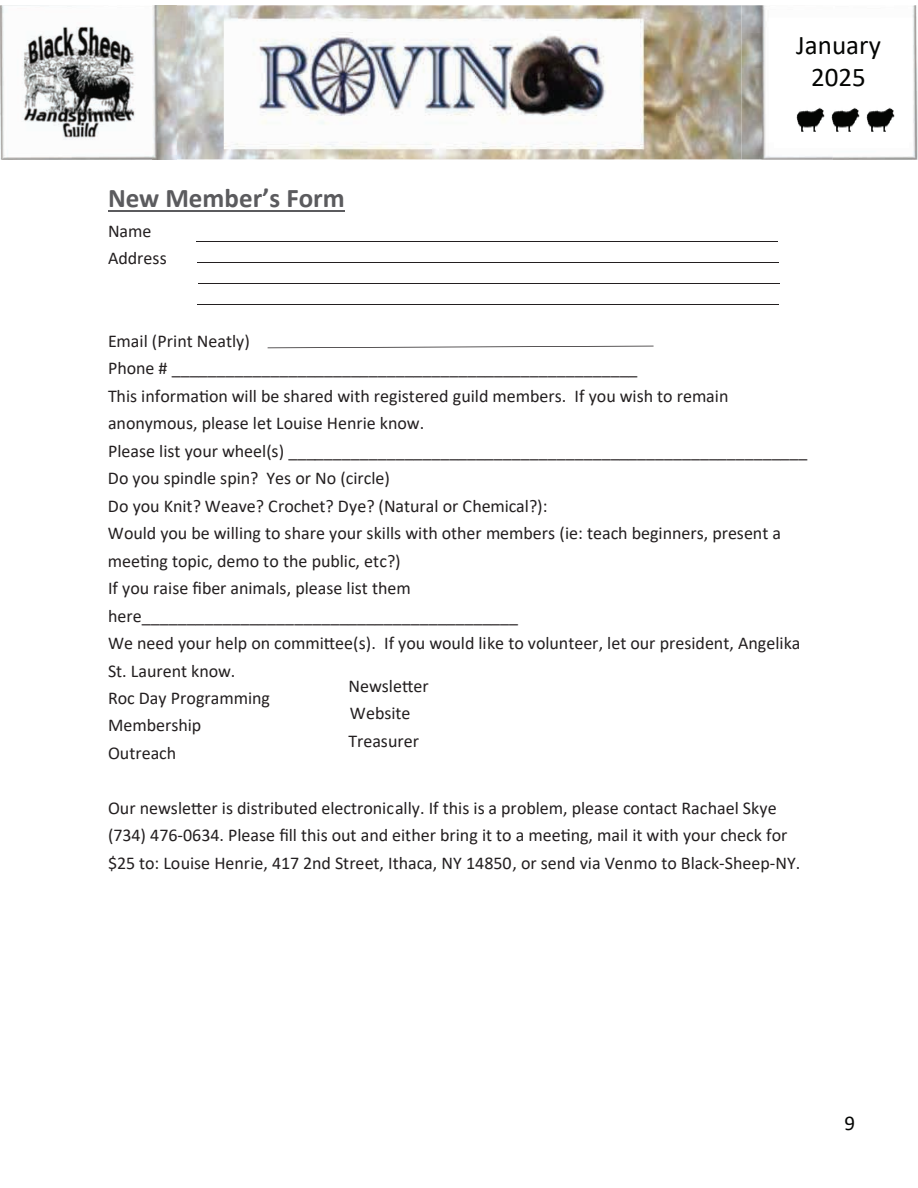
<style>
.page{position:relative;width:918px;height:1188px;background:#fff}
.page>*{position:absolute;margin:0;border:0;box-sizing:border-box;transform-origin:0 0}
.t1{font:700 27px "Calibri";color:#5b5b5e}
.t2{font:27px/32.4px "Calibri";color:#040503;text-align:center}
.t3{font:21px "Calibri";color:#040503}
.t4{font:18px/27.5px "Calibri";color:#231f20}
</style>
<div class="page">
<hr style="left:108px;top:210px;width:237px;height:2px;background:#5b5b5e">
<hr style="left:196px;top:242px;width:582px;height:1px;background:#231f20">
<hr style="left:197px;top:263px;width:581px;height:1px;background:#231f20">
<hr style="left:198px;top:283px;width:581px;height:1px;background:#231f20">
<hr style="left:197px;top:304px;width:581px;height:1px;background:#231f20">
<svg style="left:268px;top:346px;width:386px;height:2px"></svg>
<img style="left:0;top:5px;width:741px;height:155px">
<img style="left:153px;top:5px;width:24px;height:154px">
<img style="left:741px;top:5px;width:176px;height:155px">
<img style="left:741px;top:5px;width:92px;height:154px">
<svg style="left:769px;top:17px;width:143px;height:125px"></svg>
<img style="left:774px;top:96px;width:135px;height:52px">
<h1 class="t1" style="left:108px;top:179px;width:238px">New Member’s Form</h1>
<p class="t4" style="left:108px;top:217px;width:60px">Name<br>Address</p>
<h1 class="t2" style="left:796px;top:28px;width:86px">January<br>2025</h1>
<p class="t4" style="left:108px;top:327px;width:701px">Email (Print Neatly)<br>Phone # ____________________________________________________<br>This information will be shared with registered guild members. If you wish to remain anonymous, please let Louise Henrie know.<br>Please list your wheel(s) __________________________________________________________ Do you spindle spin? Yes or No (circle)<br>Do you Knit? Weave? Crochet? Dye? (Natural or Chemical?):<br>Would you be willing to share your skills with other members (ie: teach beginners, present a meeting topic, demo to the public, etc?)<br>If you raise fiber animals, please list them here__________________________________________<br>We need your help on committee(s). If you would like to volunteer, let our president, Angelika St. Laurent know.<br>Roc Day Programming</p>
<p class="t4" style="left:348px;top:672px;width:82px">Newsletter</p>
<p class="t4" style="left:350px;top:699px;width:62px">Website</p>
<p class="t4" style="left:108px;top:711px;width:95px">Membership</p>
<p class="t4" style="left:348px;top:726px;width:72px">Treasurer</p>
<p class="t4" style="left:108px;top:739px;width:70px">Outreach</p>
<p class="t4" style="left:108px;top:794px;width:694px">Our newsletter is distributed electronically. If this is a problem, please contact Rachael Skye (734) 476-0634. Please fill this out and either bring it to a meeting, mail it with your check for $25 to: Louise Henrie, 417 2nd Street, Ithaca, NY 14850, or send via Venmo to Black-Sheep-NY.</p>
<p class="t3" style="left:845px;top:1108px;width:12px">9</p>
</div>
